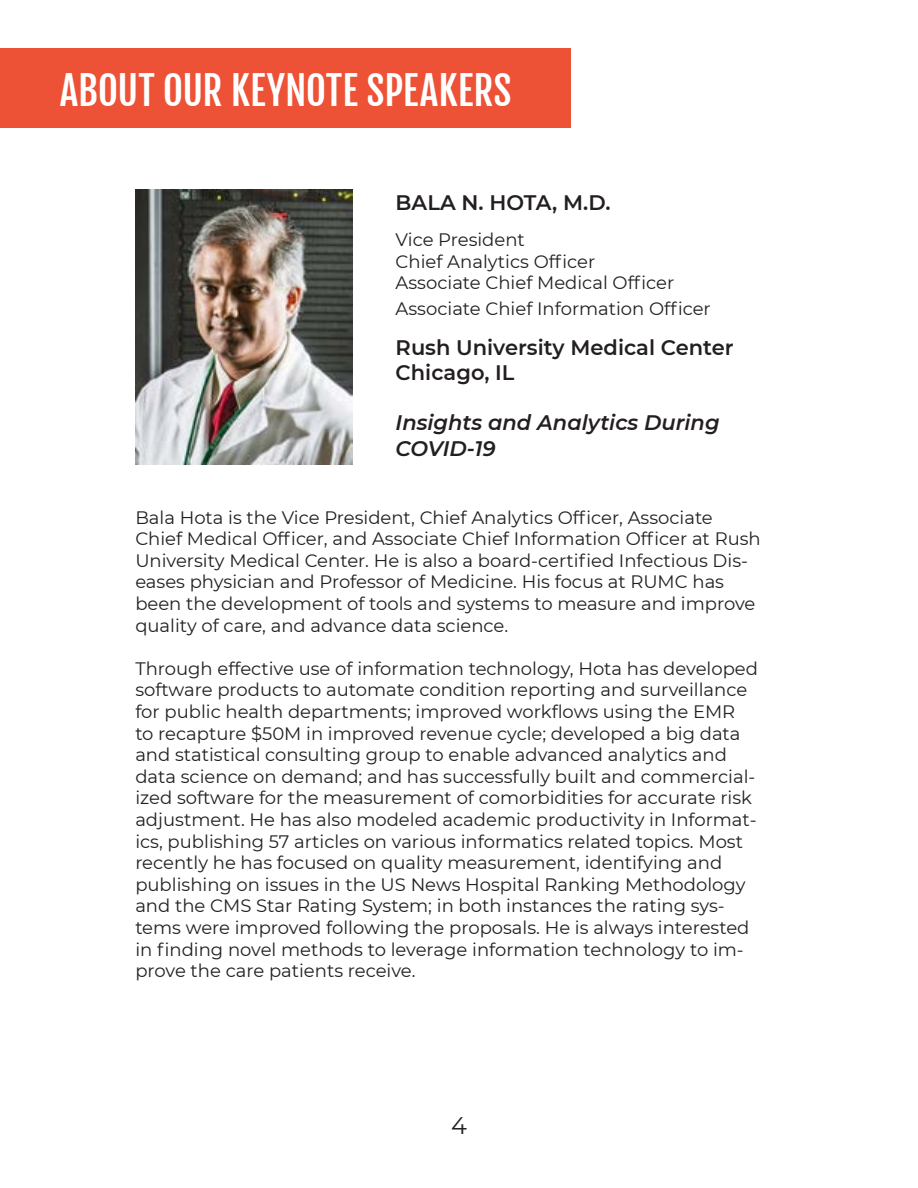
<style>
.page{position:relative;width:918px;height:1188px;background:#fff}
.page>*{position:absolute;margin:0;border:0;box-sizing:border-box;transform-origin:0 0}
.t1{font:39px "Fjalla One";color:#fff}
.t2{font:24px "Montserrat";color:#231f20}
.t3{font:600 21px "Montserrat";color:#231f20}
.t4{font:italic 600 21px/25.2px "Montserrat";color:#231f20}
.t5{font:18px/21.6px "Montserrat";color:#231f20}
</style>
<div class="page">
<div style="left:0;top:49px;width:570px;height:79px;background:#ed5136"></div>
<img style="left:135px;top:189px;width:218px;height:275px">
<p class="t1" style="left:60px;top:66px;width:453px">ABOUT OUR KEYNOTE SPEAKERS</p>
<p class="t3" style="left:396px;top:187px;width:216px">BALA N. HOTA, M.D.</p>
<p class="t5" style="left:396px;top:228px;width:131px">Vice President</p>
<p class="t5" style="left:396px;top:250px;width:201px">Chief Analytics Officer</p>
<p class="t5" style="left:396px;top:272px;width:280px">Associate Chief Medical Officer</p>
<p class="t5" style="left:396px;top:297px;width:317px">Associate Chief Information Officer</p>
<p class="t3" style="left:396px;top:332px;width:339px">Rush University Medical Center</p>
<p class="t3" style="left:396px;top:358px;width:120px">Chicago, IL</p>
<p class="t4" style="left:396px;top:409px;width:325px">Insights and Analytics During<br>COVID-19</p>
<p class="t5" style="left:135px;top:506px;width:627px">Bala Hota is the Vice President, Chief Analytics Officer, Associate Chief Medical Officer, and Associate Chief Information Officer at Rush University Medical Center. He is also a board-certified Infectious Dis&shy;eases physician and Professor of Medicine. His focus at RUMC has been the development of tools and systems to measure and improve quality of care, and advance data science.</p>
<p class="t5" style="left:135px;top:657px;width:624px">Through effective use of information technology, Hota has developed software products to automate condition reporting and surveillance for public health departments; improved workflows using the EMR to recapture $50M in improved revenue cycle; developed a big data and statistical consulting group to enable advanced analytics and data science on demand; and has successfully built and commercial&shy;ized software for the measurement of comorbidities for accurate risk adjustment. He has also modeled academic productivity in Informat&shy;ics, publishing 57 articles on various informatics related topics. Most recently he has focused on quality measurement, identifying and publishing on issues in the US News Hospital Ranking Methodology and the CMS Star Rating System; in both instances the rating sys&shy;tems were improved following the proposals. He is always interested in finding novel methods to leverage information technology to im&shy;prove the care patients receive.</p>
<h2 class="t2" style="left:451px;top:1109px;width:17px">4</h2>
</div>
